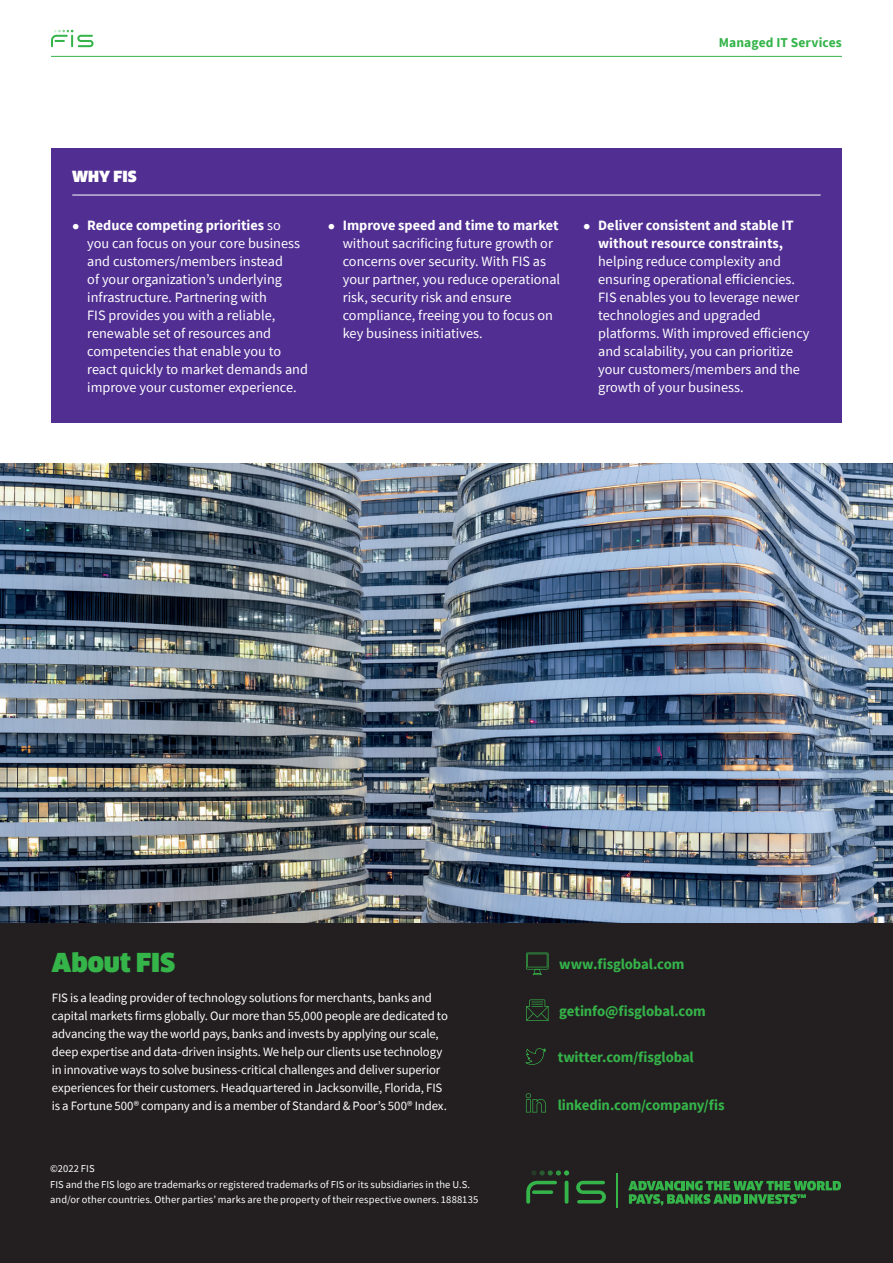
<style>
.page{position:relative;width:893px;height:1263px;background:#fff}
.page>*{position:absolute;margin:0;border:0;box-sizing:border-box;transform-origin:0 0}
.t1{font:900 25.5px "Clan Offc Pro";color:#35b44a}
.t2{font:900 15px "Clan Offc Pro";color:#fff}
.t3{font:700 14.7px "Source Sans Pro";letter-spacing:-.01em;color:#35b44a}
.t4{font:14.25px/18px "Source Sans Pro";color:#fff}
.t5{font:700 14.25px/18px "Source Sans Pro";color:#fff;text-align:center}
.t6{font:700 13.5px "Source Sans Pro";letter-spacing:.01em;color:#35b44a}
.t7{font:12.75px/18px "Source Sans Pro";letter-spacing:-.01em;color:#fff}
.t8{font:10.5px/15.5px "Source Sans Pro";letter-spacing:.005em;color:#fff}
.s1{font-family:"Wigrum";font-weight:300;font-size:13.5px}
.s2{font-weight:700}
</style>
<div class="page">
<hr style="left:51px;top:56px;width:791px;height:1px;background:#35b44a">
<svg style="left:51px;top:30px;width:43px;height:17px"></svg>
<div style="left:0;top:575px;width:893px;height:688px;background:#231f20"></div>
<svg style="left:526px;top:952px;width:22px;height:23px"></svg>
<svg style="left:525px;top:1048px;width:21px;height:17px"></svg>
<svg style="left:526px;top:1093px;width:20px;height:19px"></svg>
<svg style="left:526px;top:999px;width:22px;height:22px"></svg>
<svg style="left:576px;top:1181px;width:30px;height:22px"></svg>
<svg style="left:531px;top:1170px;width:38px;height:5px"></svg>
<svg style="left:526px;top:1181px;width:31px;height:23px"></svg>
<svg style="left:532px;top:1190px;width:21px;height:4px"></svg>
<hr style="left:565px;top:1180px;width:3px;height:24px;background:#35b44a;border-radius:2px">
<hr style="left:617px;top:1174px;width:1px;height:34px;background:#35b44a">
<svg style="left:628px;top:1181px;width:213px;height:24px"></svg>
<div style="left:51px;top:149px;width:791px;height:224px;background:#502e92"></div>
<hr style="left:72px;top:195px;width:749px;height:1px;background:#fff">
<div style="left:51px;top:198px;width:791px;height:225px;background:#502e92"></div>
<img style="left:0;top:463px;width:893px;height:460px">
<p class="t6" style="left:719px;top:33px;width:125px">Managed IT Services</p>
<p class="t2" style="left:72px;top:168px;width:66px">WHY FIS</p>
<p class="t4" style="left:87px;top:217px;width:222px;text-indent:-15px"><span class="s1">●</span> <span class="s2">Reduce competing priorities</span> so<br>you can focus on your core business and customers/members instead<br>of your organization’s underlying infrastructure. Partnering with<br>FIS provides you with a reliable, renewable set of resources and competencies that enable you to react quickly to market demands and improve your customer experience.</p>
<p class="t4" style="left:343px;top:217px;width:219px;text-indent:-15px"><span class="s1">●</span> <span class="s2">Improve speed and time to market </span>without sacrificing future growth or concerns over security. With FIS as your partner, you reduce operational risk, security risk and ensure compliance, freeing you to focus on key business initiatives.</p>
<p class="t5" style="left:583px;top:216px;width:212px"><span class="s1">●</span> Deliver consistent and stable IT without resource constraints,</p>
<p class="t4" style="left:598px;top:253px;width:213px">helping reduce complexity and ensuring operational efficiencies.<br>FIS enables you to leverage newer technologies and upgraded platforms. With improved efficiency and scalability, you can prioritize your customers/members and the growth of your business.</p>
<h1 class="t1" style="left:52px;top:948px;width:125px">About FIS</h1>
<p class="t7" style="left:52px;top:989px;width:398px">FIS is a leading provider of technology solutions for merchants, banks and capital markets firms globally. Our more than 55,000 people are dedicated to advancing the way the world pays, banks and invests by applying our scale, deep expertise and data-driven insights. We help our clients use technology in innovative ways to solve business-critical challenges and deliver superior experiences for their customers. Headquartered in Jacksonville, Florida, FIS is a Fortune 500® company and is a member of Standard &amp; Poor’s 500® Index.</p>
<p class="t8" style="left:50px;top:1160px;width:430px">©2022 FIS<br>FIS and the FIS logo are trademarks or registered trademarks of FIS or its subsidiaries in the U.S. and/or other countries. Other parties’ marks are the property of their respective owners. 1888135</p>
<p class="t3" style="left:559px;top:954px;width:127px">www.fisglobal.com</p>
<p class="t3" style="left:559px;top:1001px;width:148px">getinfo@fisglobal.com</p>
<p class="t3" style="left:558px;top:1047px;width:138px">twitter.com/fisglobal</p>
<p class="t3" style="left:558px;top:1095px;width:168px">linkedin.com/company/fis</p>
</div>
